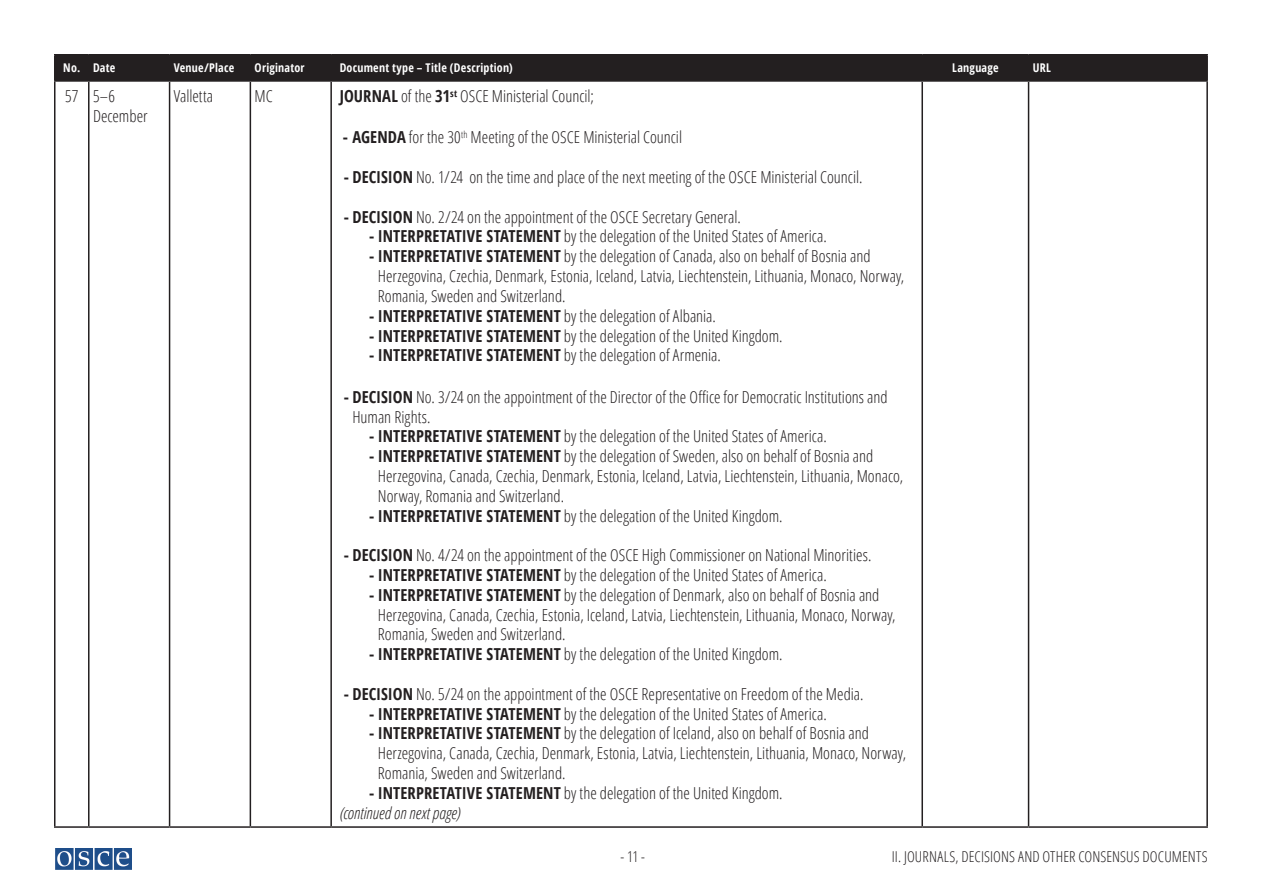
<style>
.page{position:relative;width:1263px;height:893px;background:#fff}
.page>*{position:absolute;margin:0;border:0;box-sizing:border-box;transform-origin:0 0}
.Paragraph_Style_4_-_interpretative_state{font:300 condensed 16.5px/19.8px "Open Sans";color:#231f20}
.Paragraph_Style_2_-_decision{font:300 condensed 16.5px/19.8px "Open Sans";color:#231f20}
.Paragraph_Style_1{font:300 condensed 16.5px/19.8px "Open Sans";color:#231f20}
.Paragraph_Style_1-2{font:italic 300 condensed 16.5px "Open Sans";color:#231f20}
.t1{font:300 condensed 15px "Open Sans";letter-spacing:.005em;color:#231f20}
.Paragraph_Style_1-3{font:700 condensed 12px "Open Sans";letter-spacing:.02em;color:#fff}
.s1{font-weight:700}
</style>
<div class="page">
<hr style="left:89px;top:80px;width:81px;height:2px;background:#231f20">
<hr style="left:170px;top:80px;width:80px;height:2px;background:#231f20">
<hr style="left:169px;top:82px;width:1px;height:744px;background:#231f20">
<hr style="left:250px;top:80px;width:81px;height:2px;background:#231f20">
<hr style="left:250px;top:82px;width:1px;height:744px;background:#231f20">
<hr style="left:331px;top:80px;width:591px;height:2px;background:#231f20">
<hr style="left:330px;top:82px;width:2px;height:744px;background:#231f20">
<hr style="left:922px;top:80px;width:106px;height:2px;background:#231f20">
<hr style="left:921px;top:82px;width:2px;height:744px;background:#231f20">
<hr style="left:1028px;top:80px;width:180px;height:2px;background:#231f20">
<hr style="left:1028px;top:82px;width:1px;height:744px;background:#231f20">
<hr style="left:54px;top:826px;width:35px;height:2px;background:#231f20">
<hr style="left:89px;top:826px;width:81px;height:2px;background:#231f20">
<hr style="left:170px;top:826px;width:80px;height:2px;background:#231f20">
<hr style="left:250px;top:826px;width:81px;height:2px;background:#231f20">
<hr style="left:331px;top:826px;width:591px;height:2px;background:#231f20">
<hr style="left:922px;top:826px;width:106px;height:2px;background:#231f20">
<hr style="left:1028px;top:826px;width:180px;height:2px;background:#231f20">
<hr style="left:54px;top:54px;width:35px;height:2px;background:#231f20">
<hr style="left:54px;top:56px;width:2px;height:24px;background:#231f20">
<hr style="left:89px;top:54px;width:81px;height:2px;background:#231f20">
<hr style="left:170px;top:54px;width:80px;height:2px;background:#231f20">
<hr style="left:250px;top:54px;width:81px;height:2px;background:#231f20">
<hr style="left:331px;top:54px;width:591px;height:2px;background:#231f20">
<hr style="left:922px;top:54px;width:106px;height:2px;background:#231f20">
<hr style="left:1028px;top:54px;width:180px;height:2px;background:#231f20">
<div style="left:56px;top:56px;width:1150px;height:24px;background:#231f20"></div>
<hr style="left:1206px;top:56px;width:2px;height:24px;background:#231f20">
<hr style="left:54px;top:82px;width:2px;height:744px;background:#231f20">
<hr style="left:88px;top:82px;width:2px;height:744px;background:#231f20">
<hr style="left:54px;top:80px;width:35px;height:2px;background:#231f20">
<hr style="left:1206px;top:82px;width:2px;height:744px;background:#231f20">
<img style="left:56px;top:848px;width:75px;height:21px">
<p class="Paragraph_Style_1-3" style="left:63px;top:60px;width:18px">No.</p>
<p class="Paragraph_Style_1-3" style="left:93px;top:60px;width:24px">Date</p>
<p class="Paragraph_Style_1-3" style="left:174px;top:60px;width:62px">Venue/Place</p>
<p class="Paragraph_Style_1-3" style="left:255px;top:60px;width:52px">Originator</p>
<p class="Paragraph_Style_1-3" style="left:340px;top:60px;width:175px">Document type – Title (Description)</p>
<p class="Paragraph_Style_1-3" style="left:952px;top:60px;width:48px">Language</p>
<p class="Paragraph_Style_1-3" style="left:1033px;top:60px;width:20px">URL</p>
<p class="Paragraph_Style_1" style="left:65px;top:86px;width:15px">57</p>
<p class="Paragraph_Style_1" style="left:93px;top:86px;width:56px">5–6<br>December</p>
<p class="Paragraph_Style_1" style="left:174px;top:86px;width:41px">Valletta</p>
<p class="Paragraph_Style_1" style="left:255px;top:86px;width:20px">MC</p>
<p class="Paragraph_Style_1" style="left:340px;top:86px;width:256px"><span class="s1">JOURNAL</span> of the <span class="s1">31</span><sup>st</sup> OSCE Ministerial Council;</p>
<p class="Paragraph_Style_2_-_decision" style="left:343px;top:127px;width:341px"><span class="s1">- AGENDA</span> for the 30<sup>th</sup> Meeting of the OSCE Ministerial Council</p>
<p class="Paragraph_Style_2_-_decision" style="left:344px;top:167px;width:520px"><span class="s1">- DECISION</span> No. 1/24 on the time and place of the next meeting of the OSCE Ministerial Council.</p>
<p class="Paragraph_Style_2_-_decision" style="left:344px;top:206px;width:399px"><span class="s1">- DECISION</span> No. 2/24 on the appointment of the OSCE Secretary General.</p>
<p class="Paragraph_Style_4_-_interpretative_state" style="left:369px;top:226px;width:459px"><span class="s1">- INTERPRETATIVE STATEMENT</span> by the delegation of the United States of America.</p>
<p class="Paragraph_Style_4_-_interpretative_state" style="left:378px;top:246px;width:528px;text-indent:-9px"><span class="s1">- INTERPRETATIVE STATEMENT</span> by the delegation of Canada, also on behalf of Bosnia and<br>Herzegovina, Czechia, Denmark, Estonia, Iceland, Latvia, Liechtenstein, Lithuania, Monaco, Norway,<br>Romania, Sweden and Switzerland.</p>
<p class="Paragraph_Style_4_-_interpretative_state" style="left:369px;top:305px;width:348px"><span class="s1">- INTERPRETATIVE STATEMENT</span> by the delegation of Albania.</p>
<p class="Paragraph_Style_4_-_interpretative_state" style="left:369px;top:325px;width:415px"><span class="s1">- INTERPRETATIVE STATEMENT</span> by the delegation of the United Kingdom.</p>
<p class="Paragraph_Style_4_-_interpretative_state" style="left:369px;top:345px;width:353px"><span class="s1">- INTERPRETATIVE STATEMENT</span> by the delegation of Armenia.</p>
<p class="Paragraph_Style_2_-_decision" style="left:352px;top:386px;width:537px;text-indent:-9px"><span class="s1">- DECISION</span> No. 3/24 on the appointment of the Director of the Office for Democratic Institutions and<br>Human Rights.</p>
<p class="Paragraph_Style_4_-_interpretative_state" style="left:369px;top:426px;width:459px"><span class="s1">- INTERPRETATIVE STATEMENT</span> by the delegation of the United States of America.</p>
<p class="Paragraph_Style_4_-_interpretative_state" style="left:378px;top:446px;width:527px;text-indent:-9px"><span class="s1">- INTERPRETATIVE STATEMENT</span> by the delegation of Sweden, also on behalf of Bosnia and<br>Herzegovina, Canada, Czechia, Denmark, Estonia, Iceland, Latvia, Liechtenstein, Lithuania, Monaco,<br>Norway, Romania and Switzerland.</p>
<p class="Paragraph_Style_4_-_interpretative_state" style="left:369px;top:505px;width:415px"><span class="s1">- INTERPRETATIVE STATEMENT</span> by the delegation of the United Kingdom.</p>
<p class="Paragraph_Style_2_-_decision" style="left:344px;top:545px;width:529px"><span class="s1">- DECISION</span> No. 4/24 on the appointment of the OSCE High Commissioner on National Minorities.</p>
<p class="Paragraph_Style_4_-_interpretative_state" style="left:369px;top:564px;width:459px"><span class="s1">- INTERPRETATIVE STATEMENT</span> by the delegation of the United States of America.</p>
<p class="Paragraph_Style_4_-_interpretative_state" style="left:378px;top:584px;width:519px;text-indent:-9px"><span class="s1">- INTERPRETATIVE STATEMENT</span> by the delegation of Denmark, also on behalf of Bosnia and<br>Herzegovina, Canada, Czechia, Estonia, Iceland, Latvia, Liechtenstein, Lithuania, Monaco, Norway,<br>Romania, Sweden and Switzerland.</p>
<p class="Paragraph_Style_4_-_interpretative_state" style="left:369px;top:644px;width:415px"><span class="s1">- INTERPRETATIVE STATEMENT</span> by the delegation of the United Kingdom.</p>
<p class="Paragraph_Style_2_-_decision" style="left:344px;top:683px;width:521px"><span class="s1">- DECISION</span> No. 5/24 on the appointment of the OSCE Representative on Freedom of the Media.</p>
<p class="Paragraph_Style_4_-_interpretative_state" style="left:369px;top:703px;width:459px"><span class="s1">- INTERPRETATIVE STATEMENT</span> by the delegation of the United States of America.</p>
<p class="Paragraph_Style_4_-_interpretative_state" style="left:378px;top:723px;width:530px;text-indent:-9px"><span class="s1">- INTERPRETATIVE STATEMENT</span> by the delegation of Iceland, also on behalf of Bosnia and<br>Herzegovina, Canada, Czechia, Denmark, Estonia, Latvia, Liechtenstein, Lithuania, Monaco, Norway,<br>Romania, Sweden and Switzerland.</p>
<p class="Paragraph_Style_4_-_interpretative_state" style="left:369px;top:782px;width:415px"><span class="s1">- INTERPRETATIVE STATEMENT</span> by the delegation of the United Kingdom.</p>
<p class="Paragraph_Style_1-2" style="left:340px;top:801px;width:122px">(continued on next page)</p>
<p class="t1" style="left:620px;top:846px;width:26px">- 11 -</p>
<p class="t1" style="left:892px;top:846px;width:317px">II. JOURNALS, DECISIONS AND OTHER CONSENSUS DOCUMENTS</p>
</div>
